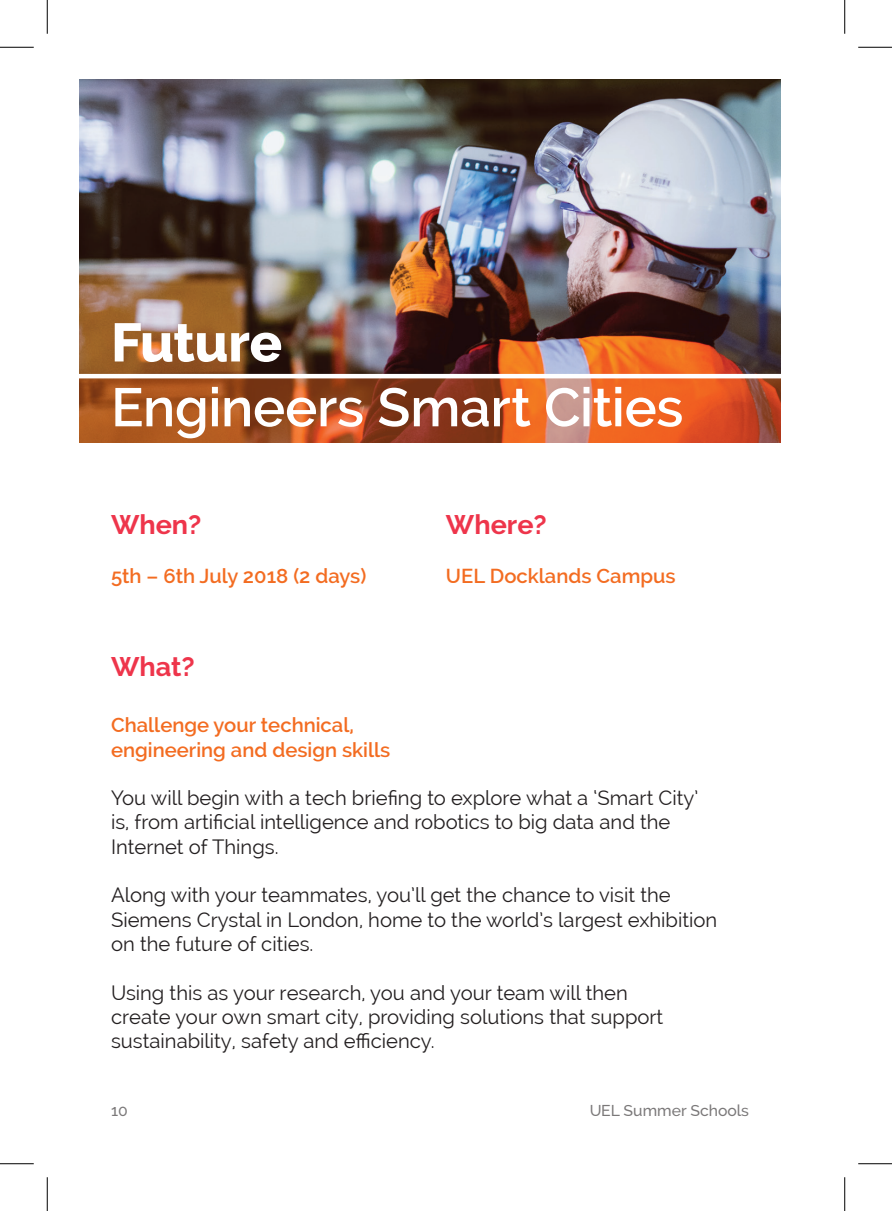
<style>
.page{position:relative;width:892px;height:1211px;background:#fff}
.page>*{position:absolute;margin:0;border:0;box-sizing:border-box;transform-origin:0 0}
.t1{font:600 54px "Raleway";letter-spacing:-.005em;color:#fff}
.t2{font:800 54px "Raleway";letter-spacing:-.01em;color:#fff}
.t3{font:700 27px "Raleway";color:#ee354b}
.t4{font:20.25px/24.3px "Raleway";color:#231f20}
.t5{font:600 20.25px/24.3px "Raleway";color:#f36c21}
.t6{font:500 15.75px "Raleway";color:#231f20}
</style>
<div class="page">
<img style="left:79px;top:79px;width:702px;height:295px">
<svg style="left:79px;top:378px;width:702px;height:65px;background:#b65427"></svg>
<hr style="left:0;top:47px;width:34px;height:1px;background:#000">
<hr style="left:858px;top:47px;width:34px;height:1px;background:#000">
<hr style="left:0;top:1163px;width:34px;height:1px;background:#000">
<hr style="left:858px;top:1163px;width:34px;height:1px;background:#000">
<hr style="left:47px;top:0;width:1px;height:34px;background:#000">
<hr style="left:47px;top:1177px;width:1px;height:34px;background:#000">
<hr style="left:844px;top:0;width:1px;height:34px;background:#000">
<hr style="left:844px;top:1177px;width:1px;height:34px;background:#000">
<h1 class="t2" style="left:111px;top:312px;width:173px">Future</h1>
<h1 class="t1" style="left:111px;top:376px;width:574px">Engineers Smart Cities</h1>
<h2 class="t3" style="left:111px;top:509px;width:92px">When?</h2>
<p class="t5" style="left:111px;top:563px;width:257px">5th – 6th July 2018 (2 days)</p>
<h2 class="t3" style="left:111px;top:650px;width:85px">What?</h2>
<h2 class="t3" style="left:446px;top:509px;width:102px">Where?</h2>
<p class="t5" style="left:446px;top:563px;width:231px">UEL Docklands Campus</p>
<p class="t5" style="left:111px;top:713px;width:281px">Challenge your technical, engineering and design skills</p>
<p class="t4" style="left:111px;top:786px;width:589px">You will begin with a tech briefing to explore what a ‘Smart City’ is, from artificial intelligence and robotics to big data and the<br>Internet of Things.</p>
<p class="t4" style="left:111px;top:883px;width:607px">Along with your teammates, you’ll get the chance to visit the<br>Siemens Crystal in London, home to the world’s largest exhibition on the future of cities.</p>
<p class="t4" style="left:111px;top:980px;width:554px">Using this as your research, you and your team will then create your own smart city, providing solutions that support sustainability, safety and efficiency.</p>
<p class="t6" style="left:111px;top:1101px;width:18px">10</p>
<p class="t6" style="left:589px;top:1101px;width:161px">UEL Summer Schools</p>
</div>
